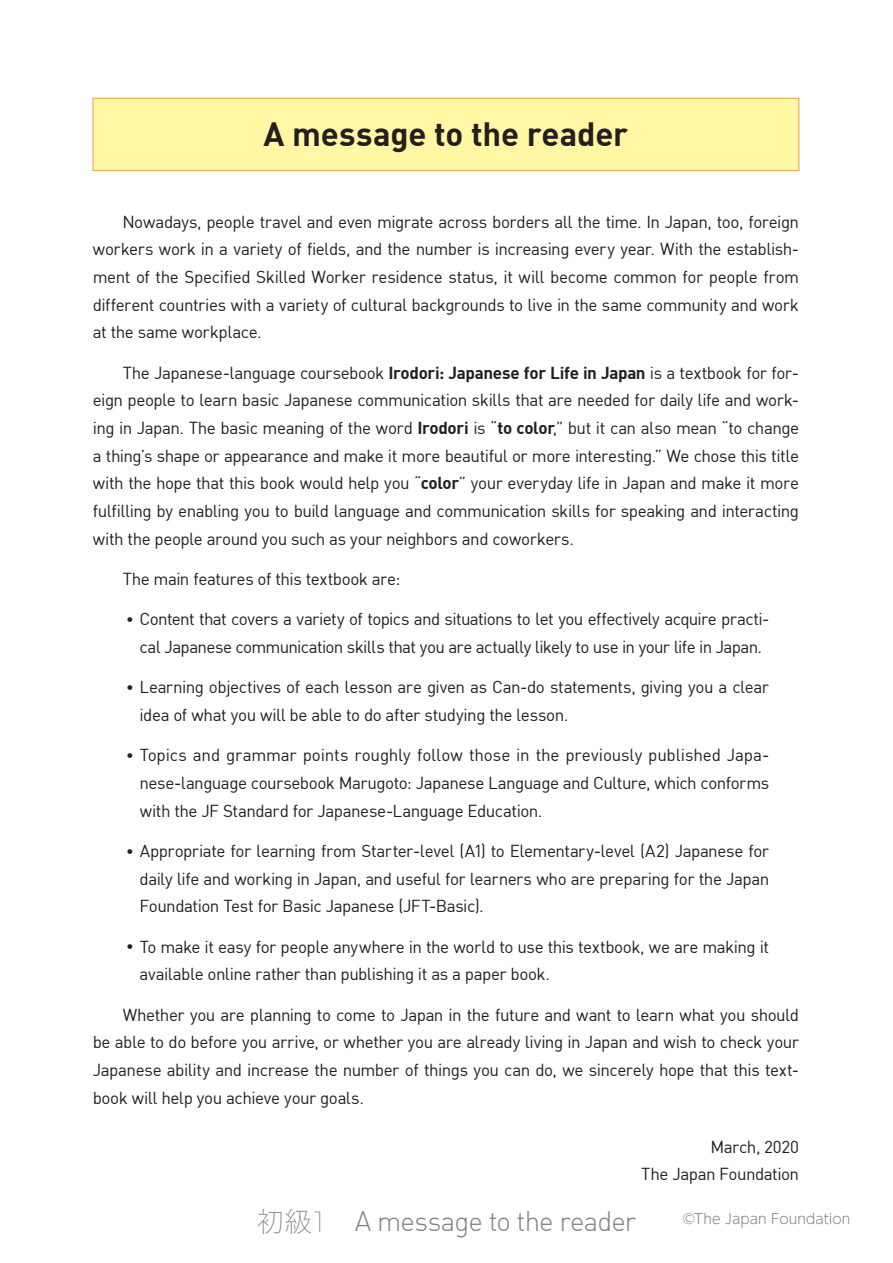
<style>
.page{position:relative;width:893px;height:1263px;background:#fff}
.page>*{position:absolute;margin:0;border:0;box-sizing:border-box;transform-origin:0 0}
.課タイトル{font:700 33px "DIN";letter-spacing:-.005em;color:#231f20}
.t1{font:300 27.6px "DIN";letter-spacing:-.03em;color:#808285}
.TIPS_欧文{font:16.95px/27.6px "DIN";letter-spacing:-.03em;color:#231f20;text-align:justify}
.t2{font:300 13.8px "UD Shin Go Pro";letter-spacing:.005em;color:#808285}
.s1{font-weight:700}
.s2{font-family:"UD Shin Go Pro";font-weight:300}
.s3{font-family:"Yu Gothic UI"}
.s4{font-family:"Avant Garde";font-weight:200}
</style>
<div class="page">
<div style="left:93px;top:98px;width:706px;height:73px;background:#fff7a4"></div>
<div style="left:92px;top:98px;width:707px;height:73px;border:1px solid #eda354"></div>
<p class="課タイトル" style="left:264px;top:113px;width:366px">A message to the reader</p>
<p class="TIPS_欧文" style="left:93px;top:207px;width:708px;text-indent:30px">Nowadays, people travel and even migrate across borders all the time. In Japan, too, foreign workers work in a variety of fields, and the number is increasing every year. With the establish&shy;ment of the Specified Skilled Worker residence status, it will become common for people from different countries with a variety of cultural backgrounds to live in the same community and work at the same workplace.</p>
<p class="TIPS_欧文" style="left:93px;top:358px;width:708px;text-indent:30px">The Japanese-language coursebook <span class="s1">Irodori: Japanese for Life in Japan</span> is a textbook for for&shy;eign people to learn basic Japanese communication skills that are needed for daily life and work&shy;ing in Japan. The basic meaning of the word <span class="s1">Irodori</span> is “<span class="s1">to color</span>,” but it can also mean “to change a thing’s shape or appearance and make it more beautiful or more interesting.” We chose this title with the hope that this book would help you “<span class="s1">color</span>” your everyday life in Japan and make it more fulfilling by enabling you to build language and communication skills for speaking and interacting with the people around you such as your neighbors and coworkers.</p>
<p class="TIPS_欧文" style="left:123px;top:565px;width:279px">The main features of this textbook are:</p>
<p class="TIPS_欧文" style="left:140px;top:605px;width:631px;text-indent:-18px"><span class="s2">・</span>Content that covers a variety of topics and situations to let you effectively acquire practi&shy;cal Japanese communication skills that you are actually likely to use in your life in Japan.</p>
<p class="TIPS_欧文" style="left:139px;top:673px;width:631px;text-indent:-18px"><span class="s2">・</span>Learning objectives of each lesson are given as Can-do statements, giving you a clear idea of what you will be able to do after studying the lesson.</p>
<p class="TIPS_欧文" style="left:139px;top:741px;width:631px;text-indent:-18px"><span class="s2">・</span>Topics and grammar points roughly follow those in the previously published Japa&shy;nese-language coursebook Marugoto: Japanese Language and Culture, which conforms with the JF Standard for Japanese-Language Education.</p>
<p class="TIPS_欧文" style="left:139px;top:837px;width:631px;text-indent:-18px"><span class="s2">・</span>Appropriate for learning from Starter-level (A1) to Elementary-level (A2) Japanese for daily life and working in Japan, and useful for learners who are preparing for the Japan Foundation Test for Basic Japanese (JFT-Basic).</p>
<p class="TIPS_欧文" style="left:140px;top:932px;width:631px;text-indent:-18px"><span class="s2">・</span>To make it easy for people anywhere in the world to use this textbook, we are making it available online rather than publishing it as a paper book.</p>
<p class="TIPS_欧文" style="left:93px;top:1000px;width:708px;text-indent:30px">Whether you are planning to come to Japan in the future and want to learn what you should be able to do before you arrive, or whether you are already living in Japan and wish to check your Japanese ability and increase the number of things you can do, we sincerely hope that this text&shy;book will help you achieve your goals.</p>
<p class="TIPS_欧文" style="left:710px;top:1132px;width:90px">March, 2020</p>
<p class="TIPS_欧文" style="left:641px;top:1160px;width:159px">The Japan Foundation</p>
<p class="t1" style="left:257px;top:1204px;width:381px"><span class="s3">初級</span><span class="s4">1</span> A message to the reader</p>
<p class="t2" style="left:683px;top:1208px;width:169px">©The Japan Foundation</p>
</div>
